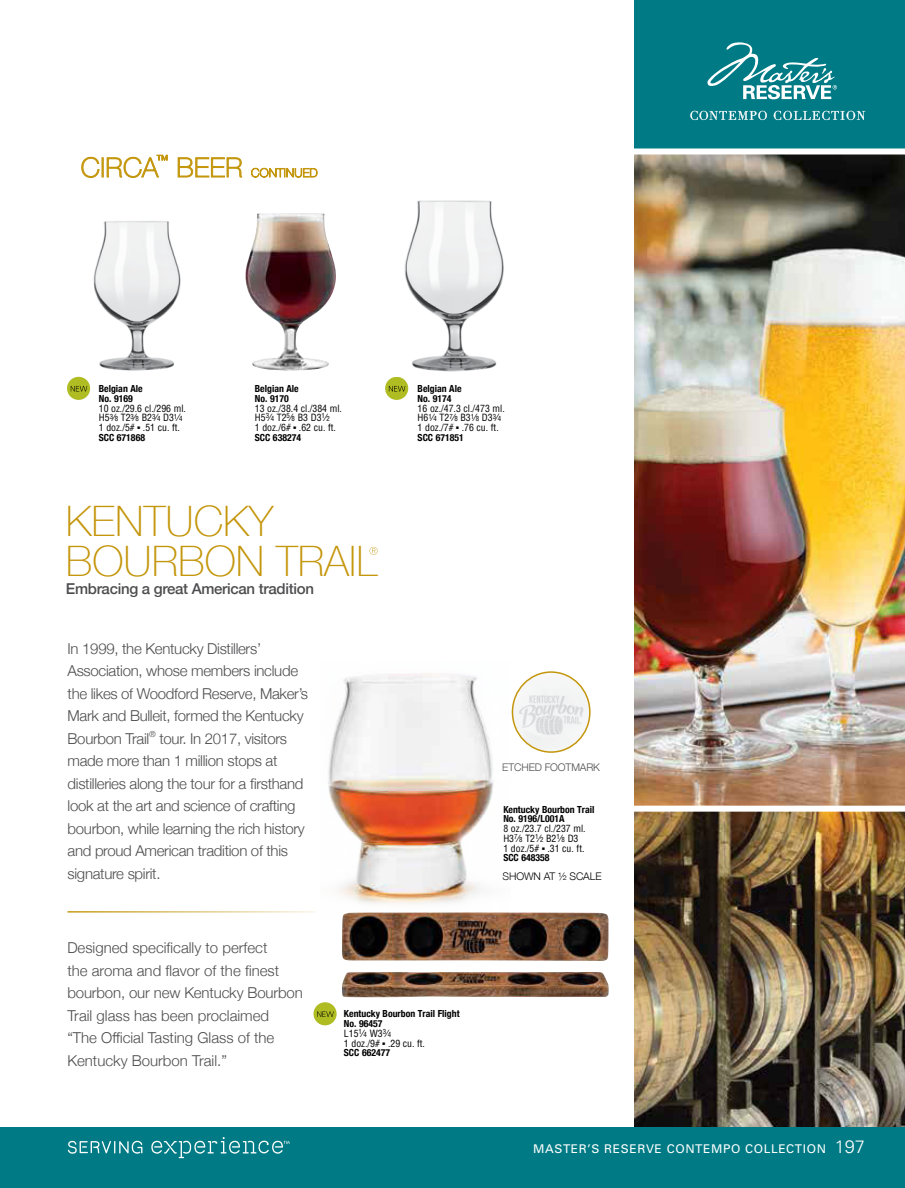
<style>
.page{position:relative;width:905px;height:1188px;background:#fff}
.page>*{position:absolute;margin:0;border:0;box-sizing:border-box;transform-origin:0 0}
.t1{font:100 42px/40.5px "Helvetica Neue";color:#c4960c}
.t2{font:100 27px "Helvetica Neue";letter-spacing:.02em;color:#c4960c}
.t3{font:300 15px/22.5px "Helvetica Neue";letter-spacing:-.02em;color:#4d4d4f}
.t4{font:300 15px/22.5px "Helvetica Neue";color:#4d4d4f}
.t5{font:500 15px "Helvetica Neue";letter-spacing:-.02em;color:#4d4d4f}
.t6{font:100 12.6px "Helvetica Neue";color:#c4960c}
.t7{font:12px "Univers";letter-spacing:.05em;color:#fff}
.t8{font:300 10.5px "Helvetica Neue";letter-spacing:-.01em;color:#4d4d4f}
.t9{font:300 10.5px "Helvetica Neue";letter-spacing:-.01em;color:#000}
.t10{font:9.75px/9.8px "Food Service Roman";color:#000}
.t11{font:700 condensed 9.75px/9.8px "Helvetica Neue";color:#000}
.s1{font-size:6.9px}
.s2{font-family:"Universal Newswith Comm Pi"}
.s3{font-weight:300;font-size:18px}
</style>
<div class="page">
<img style="left:634px;top:155px;width:270px;height:973px">
<div style="left:0;top:1128px;width:904px;height:60px;background:#007b85"></div>
<div style="left:634px;top:0;width:270px;height:148px;background:#007b85"></div>
<svg style="left:81px;top:154px;width:87px;height:24px"></svg>
<svg style="left:177px;top:157px;width:65px;height:21px"></svg>
<svg style="left:251px;top:168px;width:67px;height:10px"></svg>
<hr style="left:67px;top:911px;width:248px;height:2px;background:#c4960c">
<img style="left:514px;top:672px;width:76px;height:80px">
<div style="left:511px;top:671px;width:79px;height:82px;border:2px solid #c4960c;border-radius:50%"></div>
<svg style="left:707px;top:42px;width:130px;height:57px"></svg>
<svg style="left:690px;top:111px;width:77px;height:9px"></svg>
<svg style="left:773px;top:111px;width:92px;height:9px"></svg>
<img style="left:328px;top:673px;width:165px;height:231px">
<svg style="left:369px;top:547px;width:8px;height:8px"></svg>
<div style="left:632px;top:806px;width:272px;height:6px;background:#fff"></div>
<img style="left:342px;top:912px;width:266px;height:49px">
<img style="left:342px;top:972px;width:266px;height:25px">
<img style="left:245px;top:213px;width:91px;height:158px">
<div style="left:67px;top:377px;width:23px;height:23px;background:#afbc22;border-radius:50%"></div>
<svg style="left:71px;top:386px;width:16px;height:5px"></svg>
<img style="left:93px;top:221px;width:88px;height:150px">
<div style="left:385px;top:377px;width:23px;height:23px;background:#afbc22;border-radius:50%"></div>
<svg style="left:389px;top:386px;width:16px;height:5px"></svg>
<img style="left:404px;top:200px;width:100px;height:172px">
<svg style="left:68px;top:1141px;width:74px;height:13px"></svg>
<svg style="left:151px;top:1137px;width:139px;height:21px"></svg>
<div style="left:313px;top:1002px;width:23px;height:23px;background:#afbc22;border-radius:50%"></div>
<svg style="left:317px;top:1011px;width:17px;height:6px"></svg>
<h2 class="t2" style="left:81px;top:147px;width:79px">CIRCA</h2>
<p class="t6" style="left:156px;top:150px;width:14px">™</p>
<h2 class="t2" style="left:176px;top:147px;width:67px">BEER</h2>
<p class="t11" style="left:99px;top:383px;width:45px">Belgian Ale<br>No. 9169</p>
<p class="t10" style="left:99px;top:403px;width:89px">10 oz./29.6 cl./296 ml.<br>H5<sup>3</sup>⁄<span class="s1">8</span> T2<sup>3</sup>⁄<span class="s1">8</span> B2<sup>3</sup>⁄<span class="s1">4</span> D3<sup>1</sup>⁄<span class="s1">4<br></span>1 doz./5# <span class="s2">▪</span> .51 cu. ft.</p>
<p class="t11" style="left:99px;top:432px;width:48px">SCC 671868</p>
<p class="t11" style="left:255px;top:383px;width:45px">Belgian Ale<br>No. 9170</p>
<p class="t10" style="left:255px;top:403px;width:89px">13 oz./38.4 cl./384 ml.<br>H5<sup>3</sup>⁄<span class="s1">4</span> T2<sup>5</sup>⁄<span class="s1">8</span> B3 D3<sup>1</sup>⁄<span class="s1">2<br></span>1 doz./6# <span class="s2">▪</span> .62 cu. ft.</p>
<p class="t11" style="left:255px;top:432px;width:48px">SCC 638274</p>
<h1 class="t1" style="left:66px;top:499px;width:313px">KENTUCKY<br>BOURBON TRAIL</h1>
<p class="t5" style="left:66px;top:577px;width:249px">Embracing a great American tradition</p>
<p class="t3" style="left:68px;top:636px;width:242px">In 1999, the Kentucky Distillers’ Association, whose members include the likes of Woodford Reserve, Maker’s Mark and Bulleit, formed the Kentucky Bourbon Trail<sup>®</sup> tour. In 2017, visitors made more than 1 million stops at distilleries along the tour for a firsthand look at the art and science of crafting bourbon, while learning the rich history and proud American tradition of this signature spirit.</p>
<p class="t11" style="left:417px;top:383px;width:45px">Belgian Ale<br>No. 9174</p>
<p class="t10" style="left:417px;top:403px;width:89px">16 oz./47.3 cl./473 ml.<br>H6<sup>1</sup>⁄<span class="s1">4</span> T2<sup>7</sup>⁄<span class="s1">8</span> B3<sup>1</sup>⁄<span class="s1">8</span> D3<sup>3</sup>⁄<span class="s1">4<br></span>1 doz./7# <span class="s2">▪</span> .76 cu. ft.</p>
<p class="t11" style="left:417px;top:432px;width:48px">SCC 671851</p>
<p class="t8" style="left:502px;top:759px;width:99px">ETCHED FOOTMARK</p>
<p class="t11" style="left:503px;top:804px;width:93px">Kentucky Bourbon Trail<br>No. 9196/L001A</p>
<p class="t10" style="left:503px;top:824px;width:84px">8 oz./23.7 cl./237 ml.<br>H3<sup>7</sup>⁄<span class="s1">8</span> T2<sup>1</sup>⁄<span class="s1">2</span> B2<sup>1</sup>⁄<span class="s1">8</span> D3<br>1 doz./5# <span class="s2">▪</span> .31 cu. ft.</p>
<p class="t11" style="left:503px;top:852px;width:48px">SCC 648358</p>
<p class="t9" style="left:502px;top:868px;width:100px">SHOWN AT ½ SCALE</p>
<p class="t4" style="left:67px;top:935px;width:237px">Designed specifically to perfect<br>the aroma and flavor of the finest bourbon, our new Kentucky Bourbon<br>Trail glass has been proclaimed<br>“The Official Tasting Glass of the<br>Kentucky Bourbon Trail.”</p>
<p class="t11" style="left:344px;top:1008px;width:117px">Kentucky Bourbon Trail Flight<br>No. 96457</p>
<p class="t10" style="left:344px;top:1028px;width:83px">L15<sup>1</sup>⁄<span class="s1">4</span> W3<sup>3</sup>⁄<span class="s1">4<br></span>1 doz./9# <span class="s2">▪</span> .29 cu. ft.</p>
<p class="t11" style="left:344px;top:1047px;width:48px">SCC 662477</p>
<p class="t7" style="left:533px;top:1142px;width:333px">MASTER’S RESERVE CONTEMPO COLLECTION <span class="s3">197</span></p>
</div>
